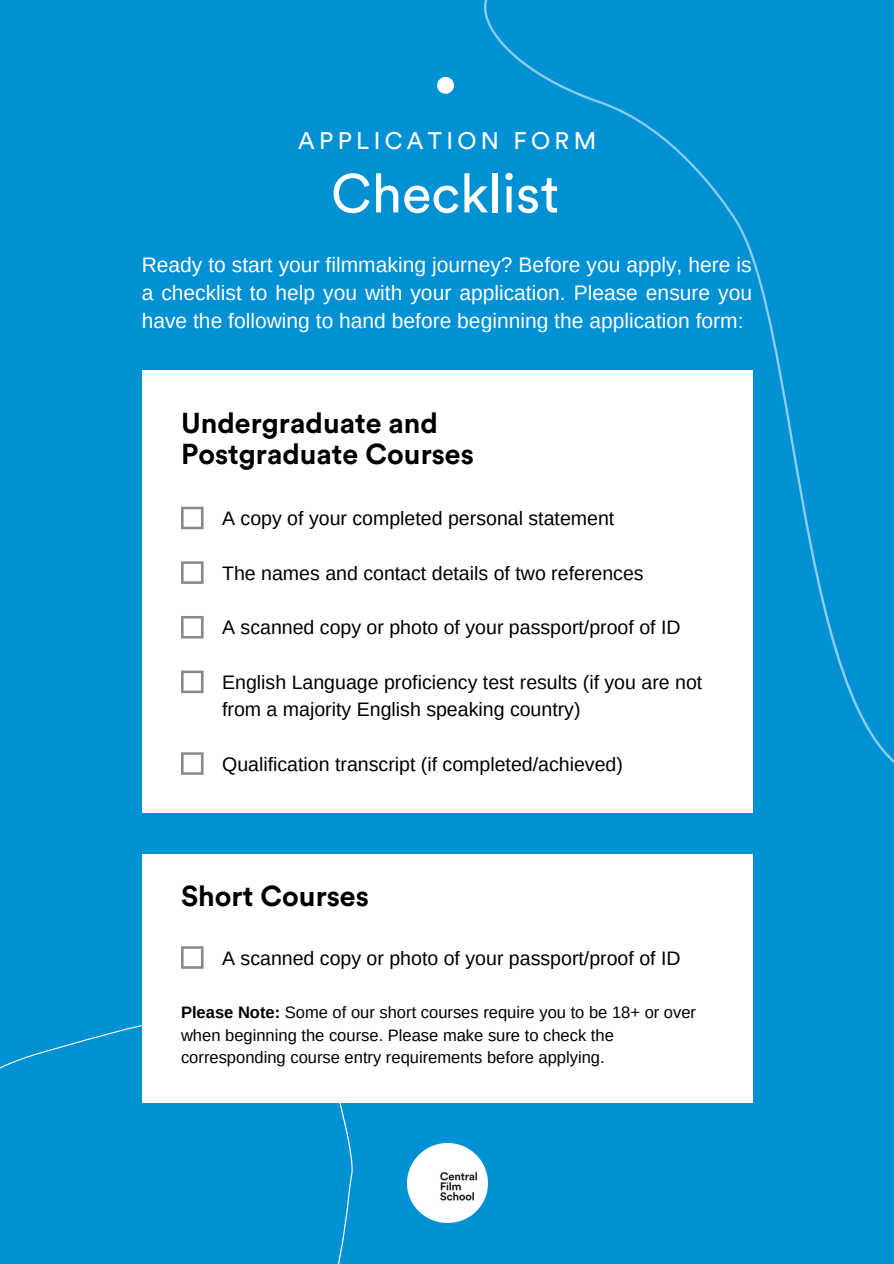
<style>
.page{position:relative;width:894px;height:1264px;background:#fff}
.page>*{position:absolute;margin:0;border:0;box-sizing:border-box;transform-origin:0 0}
.t1{font:54px "Circular Std";color:#fff}
.t2{font:700 28.5px/30.5px "Circular Std";color:#000}
.t3{font:23.85px "Circular Std";letter-spacing:.185em;color:#fff}
.t4{font:21px/28.2px "Arimo";color:#fff;text-align:justify}
.t5{font:19.5px/27px "Arimo";color:#000}
.t6{font:16.5px/22.5px "Arimo";color:#000}
.s1{font-weight:700}
</style>
<div class="page">
<div style="left:0;top:0;width:893px;height:1263px;background:#0091d4"></div>
<div style="left:142px;top:370px;width:610px;height:443px;background:#fff"></div>
<svg style="left:181px;top:506px;width:22px;height:23px"></svg>
<svg style="left:181px;top:561px;width:22px;height:23px"></svg>
<svg style="left:181px;top:616px;width:22px;height:22px"></svg>
<svg style="left:181px;top:670px;width:22px;height:23px"></svg>
<svg style="left:181px;top:752px;width:22px;height:22px"></svg>
<img style="left:407px;top:1143px;width:80px;height:79px">
<svg style="left:0;top:1025px;width:376px;height:238px"></svg>
<svg style="left:484px;top:0;width:409px;height:810px"></svg>
<svg style="left:437px;top:77px;width:17px;height:17px"></svg>
<div style="left:142px;top:853px;width:610px;height:249px;background:#fff"></div>
<svg style="left:181px;top:946px;width:22px;height:22px"></svg>
<p class="t3" style="left:298px;top:129px;width:299px">APPLICATION FORM</p>
<h1 class="t1" style="left:331px;top:169px;width:230px">Checklist</h1>
<p class="t4" style="left:142px;top:250px;width:611px">Ready to start your filmmaking journey? Before you apply, here is a checklist to help you with your application. Please ensure you have the following to hand before beginning the application form:</p>
<h2 class="t2" style="left:181px;top:409px;width:294px">Undergraduate and<br>Postgraduate Courses</h2>
<p class="t5" style="left:222px;top:505px;width:393px">A copy of your completed personal statement</p>
<p class="t5" style="left:222px;top:559px;width:423px">The names and contact details of two references</p>
<p class="t5" style="left:222px;top:613px;width:460px">A scanned copy or photo of your passport/proof of ID</p>
<p class="t5" style="left:222px;top:668px;width:481px">English Language proficiency test results (if you are not from a majority English speaking country)</p>
<p class="t5" style="left:222px;top:750px;width:402px">Qualification transcript (if completed/achieved)</p>
<h2 class="t2" style="left:181px;top:882px;width:189px">Short Courses</h2>
<p class="t5" style="left:222px;top:944px;width:460px">A scanned copy or photo of your passport/proof of ID</p>
<p class="t6" style="left:181px;top:1001px;width:516px"><span class="s1">Please Note:</span> Some of our short courses require you to be 18+ or over when beginning the course. Please make sure to check the corresponding course entry requirements before applying.</p>
</div>
